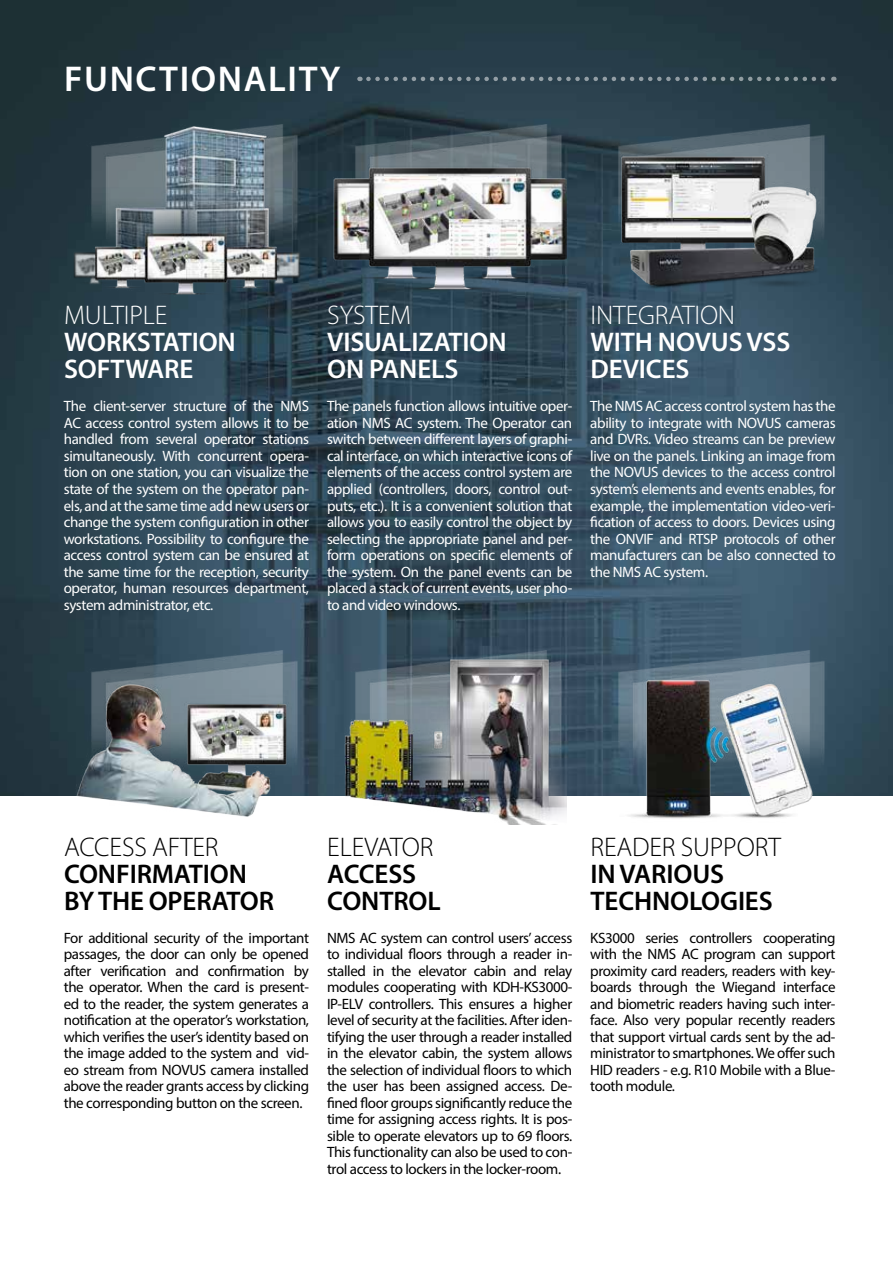
<style>
.page{position:relative;width:893px;height:1263px;background:#fff}
.page>*{position:absolute;margin:0;border:0;box-sizing:border-box;transform-origin:0 0}
.t1{font:600 36px "Myriad Pro";letter-spacing:.045em;color:#fff}
.t2{font:600 27px/27px "Myriad Pro";letter-spacing:-.005em;color:#fff}
.t3{font:600 27px/27px "Myriad Pro";letter-spacing:-.005em;color:#000}
.t4{font:300 27px "Myriad Pro";letter-spacing:-.005em;color:#000}
.t5{font:300 27px "Myriad Pro";letter-spacing:-.005em;color:#fff}
.t6{font:15px/16.5px "Myriad Pro";letter-spacing:-.025em;color:#fff;text-align:justify}
.t7{font:15px/16.5px "Myriad Pro";letter-spacing:-.025em;color:#000;text-align:justify}
</style>
<div class="page">
<img style="left:0;top:0;width:893px;height:795px">
<img style="left:70px;top:650px;width:233px;height:167px">
<img style="left:70px;top:124px;width:233px;height:175px">
<img style="left:333px;top:650px;width:233px;height:175px">
<img style="left:596px;top:650px;width:233px;height:169px">
<img style="left:333px;top:124px;width:233px;height:175px">
<img style="left:596px;top:124px;width:233px;height:175px">
<svg style="left:368px;top:77px;width:466px;height:4px;background:#53646e"></svg>
<h1 class="t1" style="left:64px;top:56px;width:278px">FUNCTIONALITY</h1>
<h2 class="t5" style="left:64px;top:299px;width:105px">MULTIPLE</h2>
<h2 class="t2" style="left:64px;top:328px;width:173px">WORKSTATION<br>SOFTWARE</h2>
<p class="t6" style="left:64px;top:398px;width:247px">The client-server structure of the NMS AC access control system allows it to be handled from several operator stations simultaneously. With concurrent opera&shy;tion on one station, you can visualize the state of the system on the operator pan&shy;els, and at the same time add new users or change the system configuration in other workstations. Possibility to configure the access control system can be ensured at the same time for the reception, security operator, human resources department, system administrator, etc.</p>
<h2 class="t5" style="left:327px;top:299px;width:85px">SYSTEM</h2>
<h2 class="t2" style="left:327px;top:328px;width:181px">VISUALIZATION<br>ON PANELS</h2>
<p class="t6" style="left:327px;top:398px;width:247px">The panels function allows intuitive oper&shy;ation NMS AC system. The Operator can switch between different layers of graphi&shy;cal interface, on which interactive icons of elements of the access control system are applied (controllers, doors, control out&shy;puts, etc.). It is a convenient solution that allows you to easily control the object by selecting the appropriate panel and per&shy;form operations on specific elements of the system. On the panel events can be placed a stack of current events, user pho&shy;to and video windows.</p>
<h2 class="t5" style="left:591px;top:299px;width:146px">INTEGRATION</h2>
<h2 class="t2" style="left:591px;top:328px;width:201px">WITH NOVUS VSS<br>DEVICES</h2>
<p class="t6" style="left:590px;top:398px;width:247px">The NMS AC access control system has the ability to integrate with NOVUS cameras and DVRs. Video streams can be preview live on the panels. Linking an image from the NOVUS devices to the access control system’s elements and events enables, for example, the implementation video-veri&shy;fication of access to doors. Devices using the ONVIF and RTSP protocols of other manufacturers can be also connected to the NMS AC system.</p>
<h2 class="t4" style="left:64px;top:830px;width:156px">ACCESS AFTER</h2>
<h2 class="t3" style="left:64px;top:859px;width:212px">CONFIRMATION<br>BY THE OPERATOR</h2>
<p class="t7" style="left:64px;top:929px;width:247px">For additional security of the important passages, the door can only be opened after verification and confirmation by the operator. When the card is present&shy;ed to the reader, the system generates a notification at the operator’s workstation, which verifies the user’s identity based on the image added to the system and vid&shy;eo stream from NOVUS camera installed above the reader grants access by clicking the corresponding button on the screen.</p>
<h2 class="t4" style="left:327px;top:830px;width:108px">ELEVATOR</h2>
<h2 class="t3" style="left:327px;top:859px;width:115px">ACCESS<br>CONTROL</h2>
<p class="t7" style="left:327px;top:929px;width:247px">NMS AC system can control users’ access to individual floors through a reader in&shy;stalled in the elevator cabin and relay modules cooperating with KDH-KS3000- IP-ELV controllers. This ensures a higher level of security at the facilities. After iden&shy;tifying the user through a reader installed in the elevator cabin, the system allows the selection of individual floors to which the user has been assigned access. De&shy;fined floor groups significantly reduce the time for assigning access rights. It is pos&shy;sible to operate elevators up to 69 floors.<br>This functionality can also be used to con&shy;trol access to lockers in the locker-room.</p>
<h2 class="t4" style="left:591px;top:830px;width:192px">READER SUPPORT</h2>
<h2 class="t3" style="left:591px;top:859px;width:184px">IN VARIOUS<br>TECHNOLOGIES</h2>
<p class="t7" style="left:590px;top:929px;width:247px">KS3000 series controllers cooperating with the NMS AC program can support proximity card readers, readers with key&shy;boards through the Wiegand interface and biometric readers having such inter&shy;face. Also very popular recently readers that support virtual cards sent by the ad&shy;ministrator to smartphones. We offer such HID readers - e.g. R10 Mobile with a Blue&shy;tooth module.</p>
</div>
